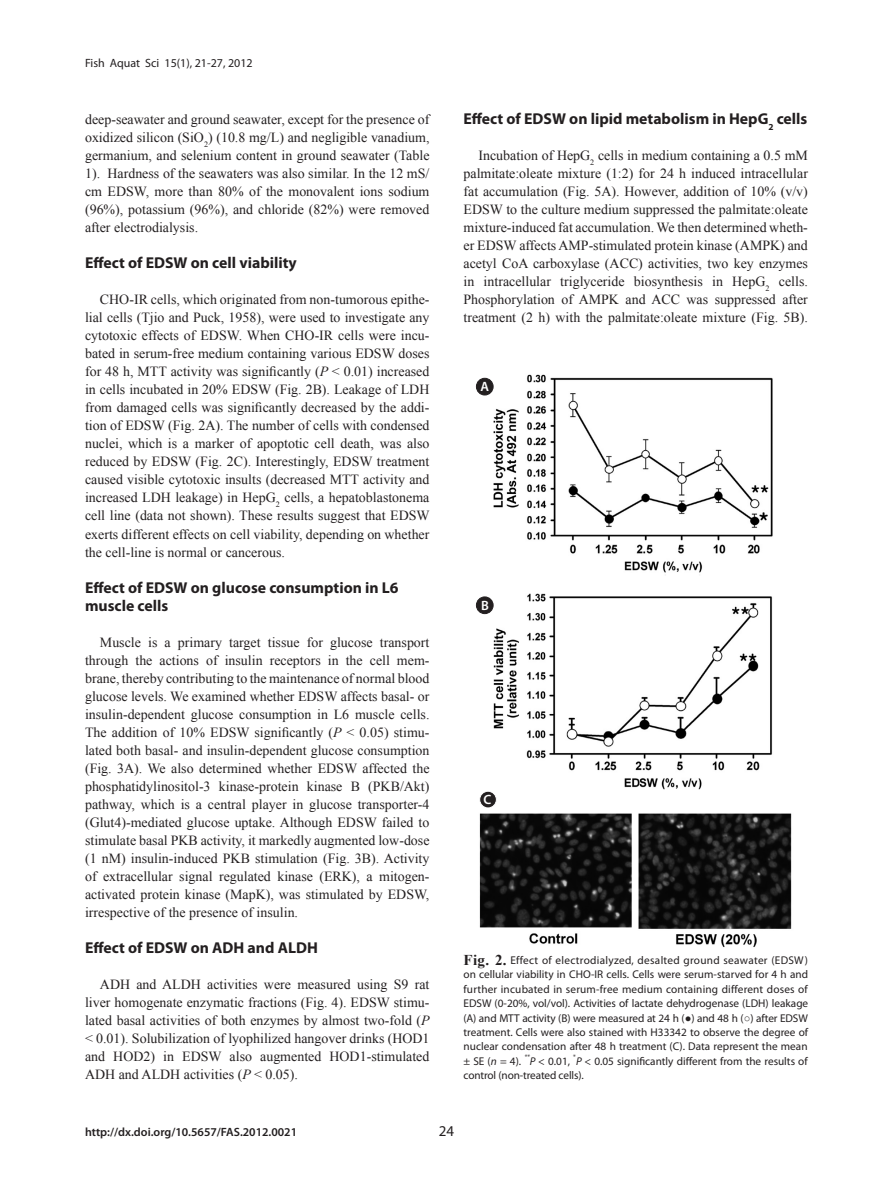
<style>
.page{position:relative;width:893px;height:1191px;background:#fff}
.page>*{position:absolute;margin:0;border:0;box-sizing:border-box;transform-origin:0 0}
.중제목_기준선격자{font:700 15.75px/18px "Myriad Pro";color:#231f20}
.t1{font:15px "Myriad Pro";color:#231f20}
.본문내용_공통{font:13.95px/18px "Times New Roman";color:#231f20;text-align:justify}
.t2{font:600 13.5px "Myriad Pro";color:#fff}
.t3{font:600 12px "Myriad Pro";color:#231f20}
.t4{font:12px "Myriad Pro";color:#231f20}
.t5{font:11.25px/14.4px "Myriad Pro";color:#231f20;text-align:justify}
.t6{font:italic 6.6px "Myriad Pro";color:#231f20}
.t7{font:6.6px "Myriad Pro";color:#231f20}
.s1{font-style:italic}
.s2{font-family:"Times New Roman";font-weight:700;font-size:15px}
.s3{font-family:"Arial"}
</style>
<div class="page">
<img style="left:476px;top:374px;width:316px;height:573px">
<div style="left:476px;top:378px;width:17px;height:17px;background:#231f20;border-radius:50%"></div>
<div style="left:476px;top:378px;width:17px;height:17px;border:1px solid #231f20;border-radius:50%"></div>
<div style="left:480px;top:791px;width:16px;height:17px;background:#231f20;border-radius:50%"></div>
<div style="left:480px;top:791px;width:16px;height:17px;border:1px solid #fff;border-radius:50%"></div>
<div style="left:476px;top:597px;width:17px;height:16px;background:#231f20;border-radius:50%"></div>
<div style="left:476px;top:597px;width:17px;height:17px;border:1px solid #231f20;border-radius:50%"></div>
<p class="t4" style="left:85px;top:55px;width:169px">Fish Aquat Sci 15(1), 21-27, 2012</p>
<p class="본문내용_공통" style="left:85px;top:110px;width:346px">deep-seawater and ground seawater, except for the presence of oxidized silicon (SiO<sub>2</sub>) (10.8 mg/L) and negligible vanadium, germanium, and selenium content in ground seawater (Table 1). Hardness of the seawaters was also similar. In the 12 mS/ cm EDSW, more than 80% of the monovalent ions sodium (96%), potassium (96%), and chloride (82%) were removed after electrodialysis.</p>
<p class="중제목_기준선격자" style="left:85px;top:253px;width:213px">Effect of EDSW on cell viability</p>
<p class="본문내용_공통" style="left:85px;top:290px;width:346px;text-indent:15px">CHO-IR cells, which originated from non-tumorous epithe&shy;lial cells (Tjio and Puck, 1958), were used to investigate any cytotoxic effects of EDSW. When CHO-IR cells were incu&shy;bated in serum-free medium containing various EDSW doses for 48 h, MTT activity was significantly (<span class="s1">P</span> &lt; 0.01) increased in cells incubated in 20% EDSW (Fig. 2B). Leakage of LDH from damaged cells was significantly decreased by the addi&shy;tion of EDSW (Fig. 2A). The number of cells with condensed nuclei, which is a marker of apoptotic cell death, was also reduced by EDSW (Fig. 2C). Interestingly, EDSW treatment caused visible cytotoxic insults (decreased MTT activity and increased LDH leakage) in HepG<sub>2</sub> cells, a hepatoblastonema cell line (data not shown). These results suggest that EDSW exerts different effects on cell viability, depending on whether the cell-line is normal or cancerous.</p>
<p class="중제목_기준선격자" style="left:85px;top:577px;width:315px">Effect of EDSW on glucose consumption in L6 muscle cells</p>
<p class="본문내용_공통" style="left:85px;top:632px;width:346px;text-indent:15px">Muscle is a primary target tissue for glucose transport through the actions of insulin receptors in the cell mem&shy;brane, thereby contributing to the maintenance of normal blood glucose levels. We examined whether EDSW affects basal- or insulin-dependent glucose consumption in L6 muscle cells.<br>The addition of 10% EDSW significantly (<span class="s1">P</span> &lt; 0.05) stimu&shy;lated both basal- and insulin-dependent glucose consumption (Fig. 3A). We also determined whether EDSW affected the phosphatidylinositol-3 kinase-protein kinase B (PKB/Akt) pathway, which is a central player in glucose transporter-4 (Glut4)-mediated glucose uptake. Although EDSW failed to stimulate basal PKB activity, it markedly augmented low-dose (1 nM) insulin-induced PKB stimulation (Fig. 3B). Activity of extracellular signal regulated kinase (ERK), a mitogen&shy;activated protein kinase (MapK), was stimulated by EDSW, irrespective of the presence of insulin.</p>
<p class="중제목_기준선격자" style="left:85px;top:937px;width:234px">Effect of EDSW on ADH and ALDH</p>
<p class="본문내용_공통" style="left:85px;top:974px;width:346px;text-indent:15px">ADH and ALDH activities were measured using S9 rat liver homogenate enzymatic fractions (Fig. 4). EDSW stimu&shy;lated basal activities of both enzymes by almost two-fold (<span class="s1">P </span>&lt; 0.01). Solubilization of lyophilized hangover drinks (HOD1 and HOD2) in EDSW also augmented HOD1-stimulated ADH and ALDH activities (<span class="s1">P</span> &lt; 0.05).</p>
<p class="중제목_기준선격자" style="left:463px;top:109px;width:345px">Effect of EDSW on lipid metabolism in HepG<sub>2</sub> cells</p>
<p class="본문내용_공통" style="left:463px;top:146px;width:346px;text-indent:15px">Incubation of HepG<sub>2</sub> cells in medium containing a 0.5 mM palmitate:oleate mixture (1:2) for 24 h induced intracellular fat accumulation (Fig. 5A). However, addition of 10% (v/v)<br>EDSW to the culture medium suppressed the palmitate:oleate mixture-induced fat accumulation. We then determined wheth&shy;er EDSW affects AMP-stimulated protein kinase (AMPK) and acetyl CoA carboxylase (ACC) activities, two key enzymes in intracellular triglyceride biosynthesis in HepG<sub>2</sub> cells.<br>Phosphorylation of AMPK and ACC was suppressed after treatment (2 h) with the palmitate:oleate mixture (Fig. 5B).</p>
<p class="t2" style="left:481px;top:378px;width:10px">A</p>
<p class="t2" style="left:481px;top:596px;width:9px">B</p>
<p class="t2" style="left:483px;top:791px;width:9px">C</p>
<p class="t5" style="left:463px;top:952px;width:346px"><span class="s2">Fig. 2.</span> Effect of electrodialyzed, desalted ground seawater (EDSW) on cellular viability in CHO-IR cells. Cells were serum-starved for 4 h and further incubated in serum-free medium containing different doses of EDSW (0-20%, vol/vol). Activities of lactate dehydrogenase (LDH) leakage (A) and MTT activity (B) were measured at 24 h (<span class="s3">●</span>) and 48 h (<span class="s3">○</span>) after EDSW treatment. Cells were also stained with H33342 to observe the degree of nuclear condensation after 48 h treatment (C). Data represent the mean ± SE (<span class="s1">n</span> = 4).</p>
<p class="t7" style="left:573px;top:1053px;width:4px">*</p>
<p class="t5" style="left:463px;top:1053px;width:346px;text-indent:113px"><span class="s1">P</span> &lt; 0.05 significantly different from the results of control (non-treated cells).</p>
<p class="t6" style="left:524px;top:1053px;width:7px">**</p>
<p class="t5" style="left:530px;top:1053px;width:42px"><span class="s1">P</span> &lt; 0.01,</p>
<p class="t3" style="left:85px;top:1124px;width:214px">http://dx.doi.org/10.5657/FAS.2012.0021</p>
<p class="t1" style="left:439px;top:1122px;width:17px">24</p>
</div>
